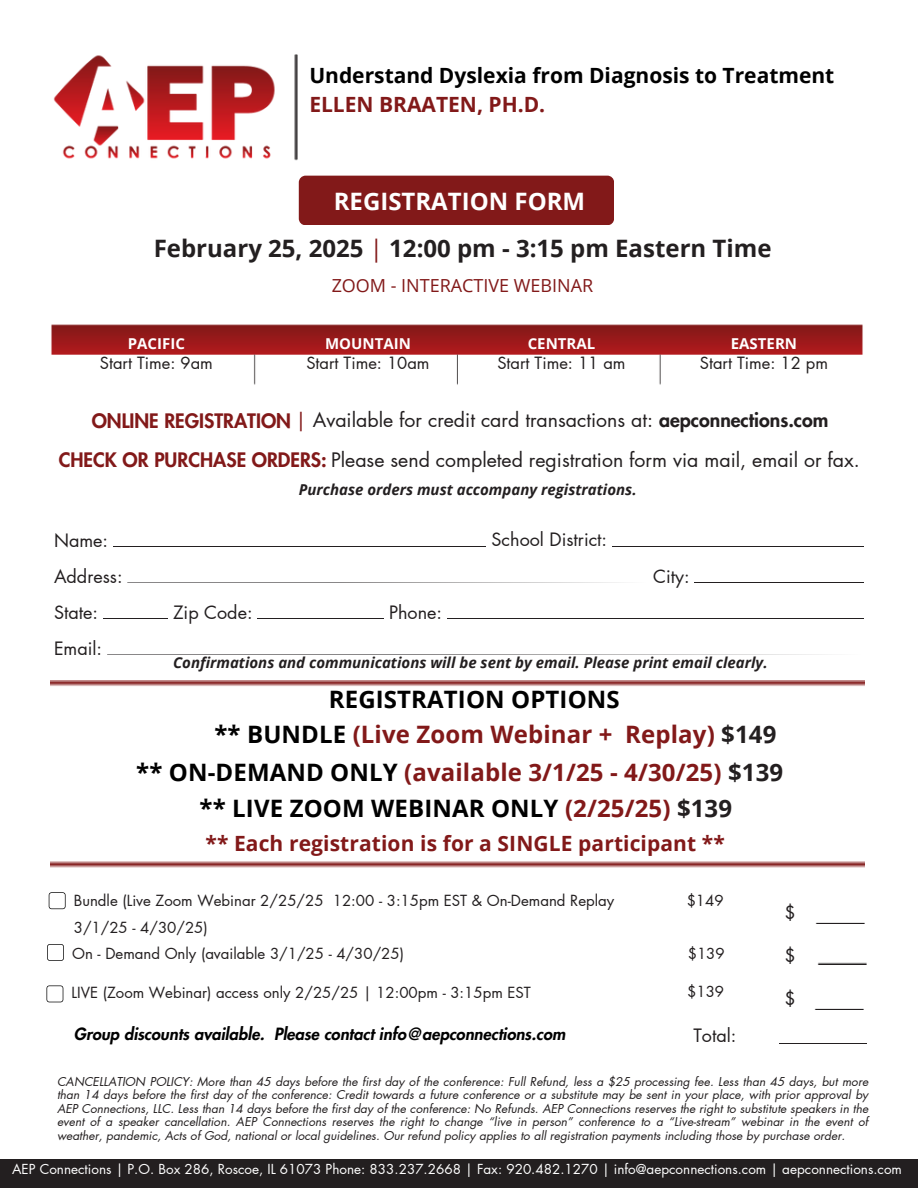
<style>
.page{position:relative;width:918px;height:1188px;background:#fff}
.page>*{position:absolute;margin:0;border:0;box-sizing:border-box;transform-origin:0 0}
.t1{font:700 24px "Open Sans";letter-spacing:.005em;color:#821919}
.t2{font:700 24px/47.2px "Open Sans";color:#231f20;text-align:center}
.t3{font:700 24px "Open Sans";letter-spacing:.005em;color:#000}
.t4{font:700 21px/29.2px "Open Sans";color:#000}
.t5{font:700 21px "Open Sans";letter-spacing:.005em;color:#821919}
.t6{font:19.5px "Futura LT Pro";color:#231f20}
.t7{font:18px/36px "Futura LT Pro";color:#231f20}
.t8{font:18px "Open Sans";color:#821919}
.t9{font:italic 800 16.5px "Futura LT Pro";color:#000}
.t10{font:16.5px "Futura LT Pro";color:#231f20}
.t11{font:15px "Futura LT Pro";color:#231f20}
.t12{font:italic 700 15px "Open Sans";color:#231f20}
.t13{font:700 15px "Open Sans";color:#fff}
.t14{font:13.5px "Futura LT Pro";color:#fff}
.t15{font:italic 12px/13.5px "Futura LT Pro";color:#231f20;text-align:justify}
.s1{color:#821919}
.s2{color:#fff}
.s3{font-weight:400;color:#821919}
.s4{font-weight:800;color:#821919}
.s5{font-weight:800}
.s6{color:#000}
.s7{color:#231f20}
</style>
<div class="page">
<hr style="left:103px;top:618px;width:65px;height:1px;background:#231f20">
<img style="left:53px;top:55px;width:222px;height:104px">
<hr style="left:257px;top:618px;width:127px;height:1px;background:#231f20">
<img style="left:294px;top:54px;width:3px;height:107px">
<hr style="left:113px;top:546px;width:373px;height:1px;background:#231f20">
<div style="left:299px;top:176px;width:315px;height:49px;background:#821919;border-radius:7px"></div>
<svg style="left:127px;top:582px;width:494px;height:1px"></svg>
<div style="left:0;top:1160px;width:918px;height:28px;background:#231f20"></div>
<svg style="left:107px;top:654px;width:718px;height:1px"></svg>
<hr style="left:447px;top:618px;width:417px;height:1px;background:#231f20">
<hr style="left:612px;top:546px;width:252px;height:1px;background:#231f20">
<img style="left:51px;top:324px;width:812px;height:61px">
<hr style="left:695px;top:582px;width:169px;height:1px;background:#231f20">
<img style="left:51px;top:680px;width:813px;height:188px">
<svg style="left:49px;top:892px;width:17px;height:17px"></svg>
<svg style="left:47px;top:944px;width:17px;height:17px"></svg>
<img style="left:818px;top:963px;width:48px;height:1px">
<svg style="left:46px;top:985px;width:17px;height:17px"></svg>
<img style="left:816px;top:923px;width:48px;height:1px">
<hr style="left:779px;top:1043px;width:88px;height:1px;background:#231f20">
<p class="t4" style="left:309px;top:60px;width:527px">Understand Dyslexia from Diagnosis to Treatment<br><span class="s1">ELLEN BRAATEN, PH.D.</span></p>
<p class="t2" style="left:154px;top:177px;width:619px"><span class="s2">REGISTRATION FORM<br></span>February 25, 2025 <span class="s3">|</span> 12:00 pm - 3:15 pm Eastern Time</p>
<p class="t8" style="left:332px;top:273px;width:263px">ZOOM - INTERACTIVE WEBINAR</p>
<h6 class="t13" style="left:128px;top:333px;width:59px">PACIFIC</h6>
<h4 class="t10" style="left:100px;top:355px;width:115px">Start Time: 9am</h4>
<h6 class="t13" style="left:325px;top:333px;width:87px">MOUNTAIN</h6>
<h4 class="t10" style="left:306px;top:355px;width:125px">Start Time: 10am</h4>
<p class="t13" style="left:528px;top:333px;width:69px">CENTRAL</p>
<p class="t10" style="left:497px;top:355px;width:130px">Start Time: 11 am</p>
<p class="t13" style="left:731px;top:333px;width:68px">EASTERN</p>
<p class="t10" style="left:700px;top:355px;width:130px">Start Time: 12 pm</p>
<p class="t6" style="left:92px;top:411px;width:738px"><span class="s4">ONLINE REGISTRATION</span> <span class="s1">|</span> Available for credit card transactions at: <span class="s5">aepconnections.com</span></p>
<h5 class="t6" style="left:59px;top:451px;width:803px"><span class="s4">CHECK OR PURCHASE ORDERS:</span> Please send completed registration form via mail, email or fax.</h5>
<p class="t7" style="left:54px;top:523px;width:70px">Name:<br>Address:<br>State:<br>Email:</p>
<p class="t12" style="left:299px;top:479px;width:339px">Purchase orders must accompany registrations.</p>
<p class="t7" style="left:173px;top:595px;width:81px">Zip Code:</p>
<p class="t7" style="left:389px;top:595px;width:55px">Phone:</p>
<p class="t7" style="left:492px;top:523px;width:117px">School District:</p>
<p class="t7" style="left:653px;top:559px;width:38px">City:</p>
<p class="t12" style="left:173px;top:652px;width:596px">Confirmations and communications will be sent by email. Please print email clearly.</p>
<p class="t3" style="left:329px;top:683px;width:292px">REGISTRATION OPTIONS</p>
<p class="t1" style="left:214px;top:717px;width:564px"><span class="s6">** BUNDLE</span> (Live Zoom Webinar + Replay) <span class="s7">$149</span></p>
<p class="t1" style="left:136px;top:755px;width:649px"><span class="s6">** ON-DEMAND ONLY</span> (available 3/1/25 - 4/30/25) <span class="s7">$139</span></p>
<h1 class="t3" style="left:200px;top:791px;width:534px">** LIVE ZOOM WEBINAR ONLY <span class="s1">(2/25/25)</span> <span class="s7">$139</span></h1>
<h2 class="t5" style="left:205px;top:829px;width:521px">** Each registration is for a SINGLE participant **</h2>
<h1 class="t11" style="left:74px;top:893px;width:542px">Bundle (Live Zoom Webinar 2/25/25 12:00 - 3:15pm EST &amp; On-Demand Replay</h1>
<h2 class="t11" style="left:687px;top:893px;width:38px">$149</h2>
<h1 class="t11" style="left:74px;top:920px;width:135px">3/1/25 - 4/30/25)</h1>
<h5 class="t11" style="left:72px;top:947px;width:333px">On - Demand Only (available 3/1/25 - 4/30/25)</h5>
<p class="t11" style="left:688px;top:947px;width:38px">$139</p>
<p class="t7" style="left:784px;top:938px;width:13px">$</p>
<p class="t11" style="left:72px;top:986px;width:461px">LIVE (Zoom Webinar) access only 2/25/25 | 12:00pm - 3:15pm EST</p>
<p class="t11" style="left:687px;top:985px;width:38px">$139</p>
<p class="t7" style="left:784px;top:981px;width:13px">$</p>
<p class="t7" style="left:784px;top:896px;width:13px">$</p>
<p class="t9" style="left:74px;top:1026px;width:493px">Group discounts available. Please contact info@aepconnections.com</p>
<p class="t7" style="left:693px;top:1018px;width:44px">Total:</p>
<p class="t15" style="left:57px;top:1075px;width:813px">CANCELLATION POLICY: More than 45 days before the first day of the conference: Full Refund, less a $25 processing fee. Less than 45 days, but more than 14 days before the first day of the conference: Credit towards a future conference or a substitute may be sent in your place, with prior approval by AEP Connections, LLC. Less than 14 days before the first day of the conference: No Refunds. AEP Connections reserves the right to substitute speakers in the event of a speaker cancellation. AEP Connections reserves the right to change “live in person” conference to a “Live-stream” webinar in the event of weather, pandemic, Acts of God, national or local guidelines. Our refund policy applies to all registration payments including those by purchase order.</p>
<p class="t14" style="left:12px;top:1163px;width:891px">AEP Connections | P.O. Box 286, Roscoe, IL 61073 Phone: 833.237.2668 | Fax: 920.482.1270 | info@aepconnections.com | aepconnections.com</p>
</div>
